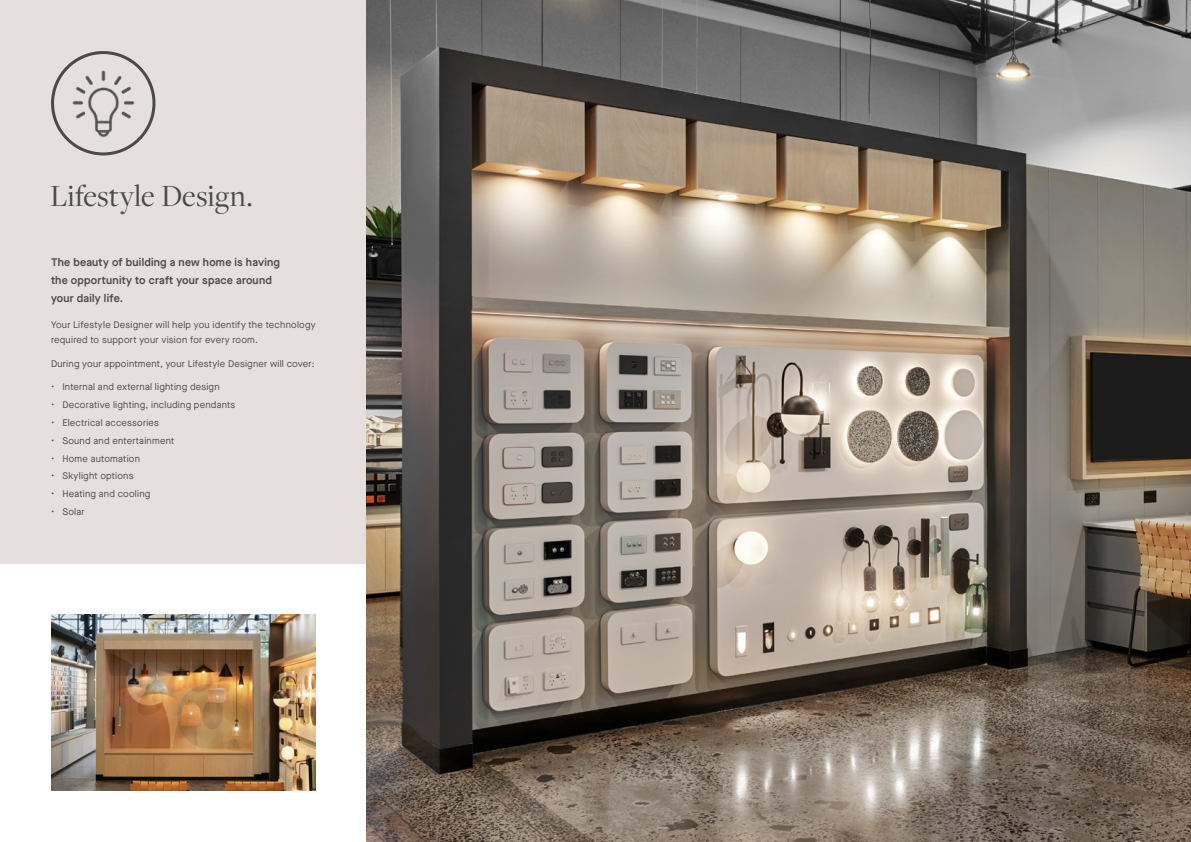
<style>
.page{position:relative;width:1191px;height:842px;background:#fff}
.page>*{position:absolute;margin:0;border:0;box-sizing:border-box;transform-origin:0 0}
.t1{font:32px "Freight Disp Pro";letter-spacing:.005em;color:#4a4a49}
.t2{font:600 11px/18px "Maison Neue";letter-spacing:.015em;color:#4a4a49}
.t3{font:9.5px/15px "Maison Neue";letter-spacing:.025em;color:#4a4a49}
</style>
<div class="page">
<div style="left:0;top:0;width:367px;height:563px;background:#e5dfdd"></div>
<img style="left:367px;top:0;width:824px;height:842px">
<img style="left:53px;top:53px;width:101px;height:101px;border-radius:51px">
<div style="left:51px;top:51px;width:104px;height:104px;border:3px solid #4a4a49;border-radius:50%"></div>
<img style="left:51px;top:614px;width:265px;height:177px">
<h1 class="t1" style="left:50px;top:175px;width:204px">Lifestyle Design.</h1>
<p class="t2" style="left:51px;top:253px;width:230px">The beauty of building a new home is having the opportunity to craft your space around your daily life.</p>
<p class="t3" style="left:51px;top:317px;width:266px">Your Lifestyle Designer will help you identify the technology required to support your vision for every room.</p>
<p class="t3" style="left:51px;top:356px;width:265px">During your appointment, your Lifestyle Designer will cover:</p>
<p class="t3" style="left:51px;top:379px;width:170px">• Internal and external lighting design</p>
<p class="t3" style="left:51px;top:397px;width:186px">• Decorative lighting, including pendants</p>
<p class="t3" style="left:51px;top:415px;width:109px">• Electrical accessories</p>
<p class="t3" style="left:51px;top:433px;width:125px">• Sound and entertainment</p>
<p class="t3" style="left:51px;top:451px;width:90px">• Home automation</p>
<p class="t3" style="left:51px;top:468px;width:84px">• Skylight options</p>
<p class="t3" style="left:51px;top:486px;width:101px">• Heating and cooling</p>
<p class="t3" style="left:51px;top:504px;width:35px">• Solar</p>
</div>
